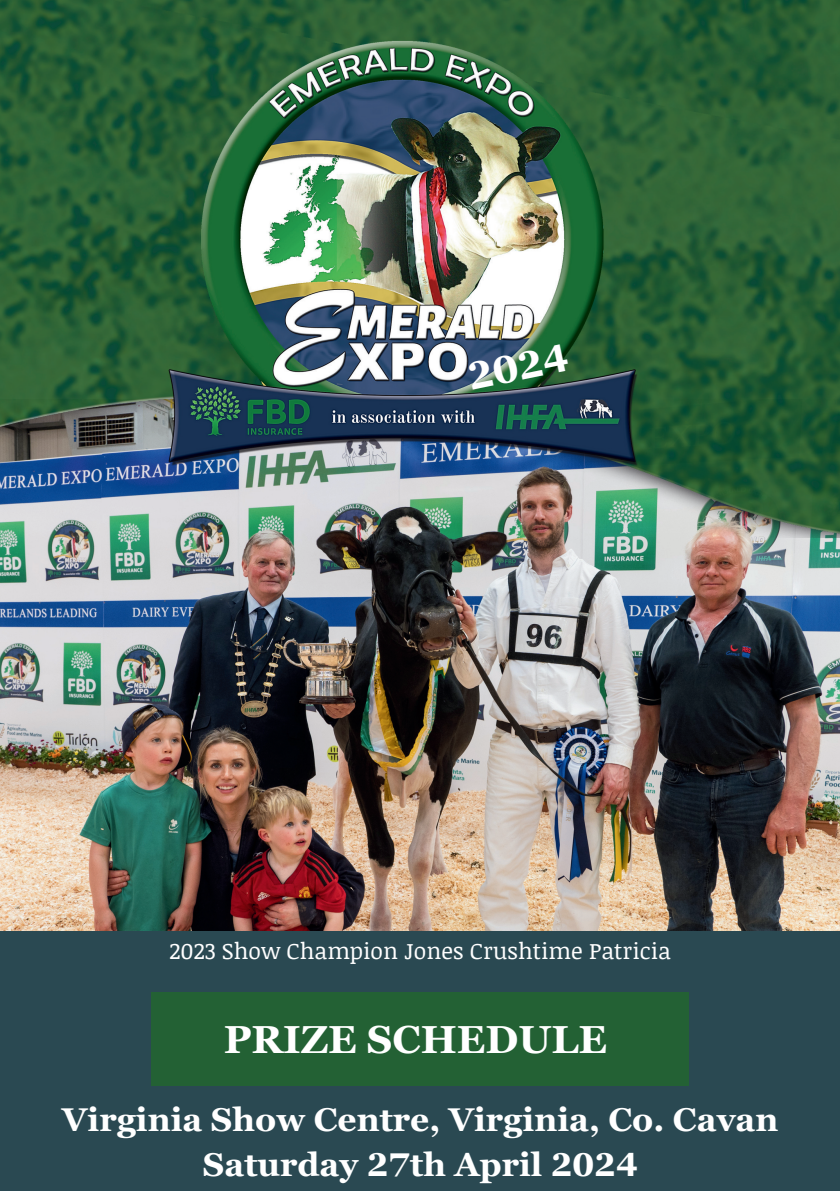
<style>
.page{position:relative;width:840px;height:1191px;background:#fff}
.page>*{position:absolute;margin:0;border:0;box-sizing:border-box;transform-origin:0 0}
.t1{font:700 39px "Georgia Pro";color:#fff}
.t2{font:700 38.6px "Georgia Pro";color:#fff}
.t3{font:700 32.8px/44.8px "Georgia Pro";color:#fff;text-align:center}
.t4{font:22.6px "Noticia Text";color:#fff}
</style>
<div class="page">
<div style="left:0;top:930px;width:839px;height:261px;background:#2a4952"></div>
<div style="left:151px;top:993px;width:537px;height:93px;background:#236134"></div>
<img style="left:0;top:537px;width:839px;height:393px">
<img style="left:0;top:0;width:839px;height:537px">
<img style="left:162px;top:34px;width:481px;height:437px">
<p class="t2" style="left:463px;top:356px;width:103px;rotate:-12deg">2024</p>
<p class="t4" style="left:169px;top:934px;width:502px">2023 Show Champion Jones Crushtime Patricia</p>
<p class="t1" style="left:224px;top:1017px;width:384px">PRIZE SCHEDULE</p>
<p class="t3" style="left:62px;top:1098px;width:717px">Virginia Show Centre, Virginia, Co. Cavan<br>Saturday 27th April 2024</p>
</div>
